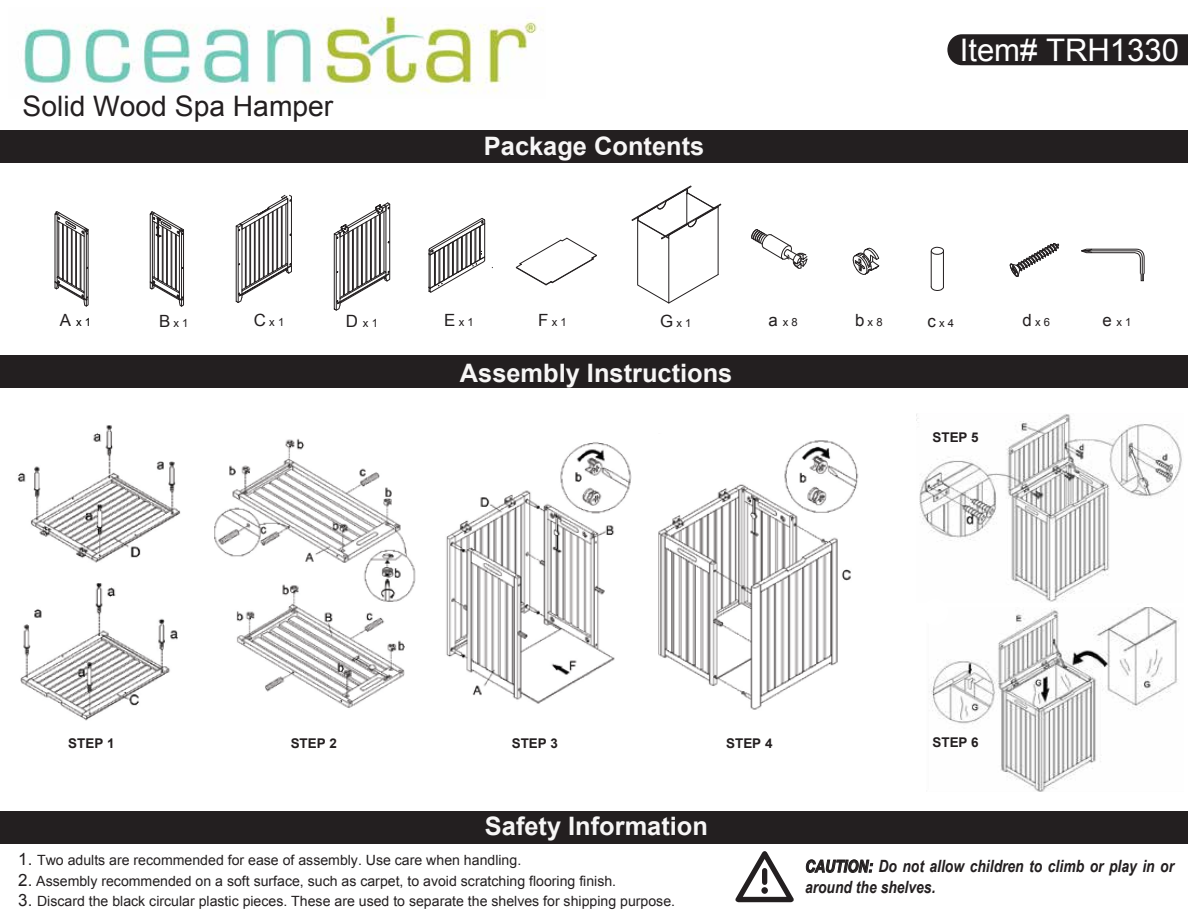
<style>
.page{position:relative;width:1188px;height:918px;background:#fff}
.page>*{position:absolute;margin:0;border:0;box-sizing:border-box;transform-origin:0 0}
.t1{font:31.05px "Arial";color:#fff}
.t2{font:28.2px "Arial";color:#231f20}
.t3{font:700 25.35px "Arial";color:#f7f6f6}
.t4{font:italic 700 16.95px/20.4px "Arial Narrow";color:#231f20}
.t5{font:14.1px "Arial";color:#231f20}
.t6{font:700 13.35px "Arial";color:#231f20}
.t7{font:11.25px "Arial";color:#231f20}
.t8{font:11.25px "Arial";color:#000100}
.s1{font-size:16.8px;color:#231f20}
.s2{font-size:16.8px}
.s3{font-size:16.95px}
</style>
<div class="page">
<img style="left:929px;top:607px;width:250px;height:184px">
<div style="left:0;top:811px;width:1188px;height:33px;background:#231f20"></div>
<div style="left:947px;top:34px;width:241px;height:31px;background:#231f20"></div>
<img style="left:24px;top:8px;width:514px;height:86px">
<div style="left:0;top:131px;width:1188px;height:32px;background:#231f20"></div>
<div style="left:0;top:355px;width:1188px;height:33px;background:#231f20"></div>
<svg style="left:806px;top:860px;width:67px;height:13px"></svg>
<svg style="left:736px;top:851px;width:58px;height:51px"></svg>
<div style="left:761px;top:887px;width:7px;height:7px;background:#231f20;border-radius:50%"></div>
<img style="left:446px;top:442px;width:186px;height:262px">
<img style="left:658px;top:440px;width:201px;height:270px">
<img style="left:18px;top:425px;width:163px;height:296px">
<img style="left:214px;top:438px;width:202px;height:270px">
<img style="left:916px;top:414px;width:266px;height:188px">
<div style="left:648px;top:434px;width:26px;height:27px;background:#fff;border-radius:13px"></div>
<div style="left:922px;top:598px;width:26px;height:28px;background:#fff;border-radius:13px"></div>
<div style="left:214px;top:437px;width:18px;height:22px;background:#fff"></div>
<svg style="left:516px;top:238px;width:81px;height:47px"></svg>
<svg style="left:631px;top:186px;width:90px;height:118px"></svg>
<svg style="left:54px;top:211px;width:35px;height:96px"></svg>
<svg style="left:334px;top:202px;width:56px;height:109px"></svg>
<svg style="left:236px;top:195px;width:56px;height:108px"></svg>
<svg style="left:149px;top:211px;width:35px;height:96px"></svg>
<svg style="left:429px;top:218px;width:56px;height:75px"></svg>
<svg style="left:751px;top:229px;width:56px;height:40px"></svg>
<svg style="left:853px;top:248px;width:27px;height:27px"></svg>
<svg style="left:1010px;top:243px;width:49px;height:34px"></svg>
<svg style="left:931px;top:247px;width:13px;height:8px"></svg>
<svg style="left:931px;top:286px;width:13px;height:5px"></svg>
<hr style="left:931px;top:251px;width:1px;height:36px;background:#231f20">
<hr style="left:943px;top:251px;width:1px;height:36px;background:#231f20">
<svg style="left:1081px;top:248px;width:64px;height:33px"></svg>
<h2 class="t2" style="left:23px;top:87px;width:312px">Solid Wood Spa Hamper</h2>
<h3 class="t3" style="left:484px;top:129px;width:222px">Package Contents</h3>
<h1 class="t1" style="left:960px;top:30px;width:221px">Item# TRH1330</h1>
<p class="t8" style="left:60px;top:314px;width:33px"><span class="s1">A</span> x 1</p>
<p class="t7" style="left:159px;top:315px;width:31px"><span class="s2">B</span> x 1</p>
<p class="t7" style="left:254px;top:314px;width:32px"><span class="s2">C</span> x 1</p>
<p class="t7" style="left:346px;top:316px;width:34px"><span class="s3">D</span> x 1</p>
<p class="t7" style="left:444px;top:315px;width:31px"><span class="s2">E</span> x 1</p>
<p class="t7" style="left:538px;top:315px;width:30px"><span class="s2">F</span> x 1</p>
<p class="t7" style="left:660px;top:315px;width:33px"><span class="s2">G</span> x 1</p>
<p class="t7" style="left:769px;top:315px;width:31px"><span class="s2">a</span> x 8</p>
<p class="t7" style="left:855px;top:314px;width:29px"><span class="s2">b</span> x 8</p>
<p class="t7" style="left:928px;top:315px;width:28px"><span class="s2">c</span> x 4</p>
<p class="t7" style="left:1023px;top:315px;width:29px"><span class="s2">d</span> x 6</p>
<p class="t7" style="left:1102px;top:315px;width:31px"><span class="s2">e</span> x 1</p>
<h3 class="t3" style="left:460px;top:356px;width:274px">Assembly Instructions</h3>
<p class="t6" style="left:933px;top:428px;width:48px">STEP 5</p>
<p class="t6" style="left:68px;top:734px;width:48px">STEP 1</p>
<p class="t6" style="left:291px;top:734px;width:48px">STEP 2</p>
<p class="t6" style="left:512px;top:734px;width:48px">STEP 3</p>
<p class="t6" style="left:726px;top:734px;width:48px">STEP 4</p>
<h3 class="t3" style="left:485px;top:809px;width:225px">Safety Information</h3>
<p class="t5" style="left:18px;top:851px;width:505px"><span class="s3">1.</span> Two adults are recommended for ease of assembly. Use care when handling.</p>
<p class="t5" style="left:18px;top:872px;width:599px"><span class="s3">2.</span> Assembly recommended on a soft surface, such as carpet, to avoid scratching flooring finish.</p>
<p class="t5" style="left:18px;top:892px;width:658px"><span class="s3">3.</span> Discard the black circular plastic pieces. These are used to separate the shelves for shipping purpose.</p>
<p class="t6" style="left:933px;top:734px;width:48px">STEP 6</p>
<p class="t4" style="left:805px;top:855px;width:371px">CAUTION: Do not allow children to climb or play in or around the shelves.</p>
</div>
